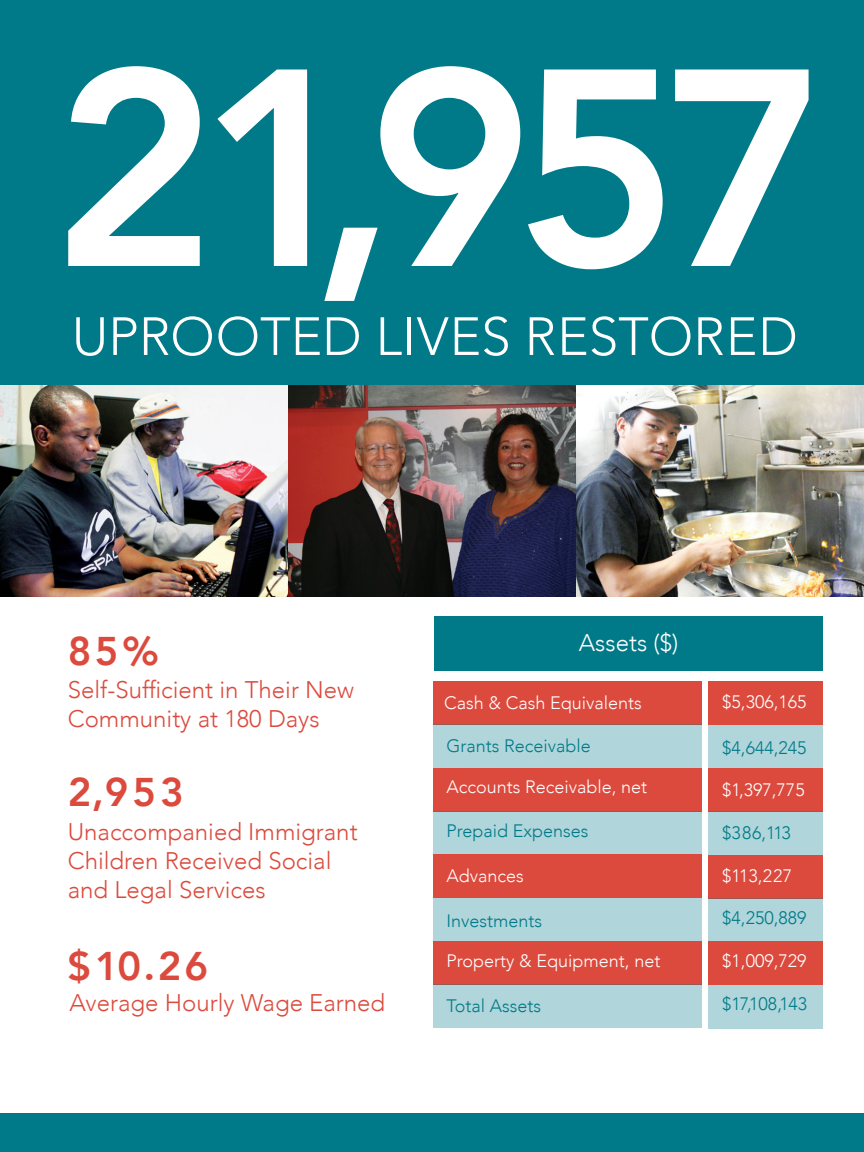
<style>
.page{position:relative;width:864px;height:1152px;background:#fff}
.page>*{position:absolute;margin:0;border:0;box-sizing:border-box;transform-origin:0 0}
.t1{font:800 277.4px "Avenir";color:#fff}
.t2{font:300 53.2px "Avenir";color:#fff}
.t3{font:800 40px "Avenir";letter-spacing:.08em;color:#dc4a3d}
.t4{font:300 24px/28.8px "Avenir";color:#dc4a3d}
.t5{font:300 24px "Avenir";color:#fff}
.t6{font:300 18px "Avenir";color:#fff}
.t7{font:300 18px "Avenir";color:#007a88}
</style>
<div class="page">
<div style="left:0;top:0;width:864px;height:386px;background:#007a88"></div>
<img style="left:0;top:386px;width:864px;height:210px">
<div style="left:434px;top:616px;width:389px;height:55px;background:#007a88"></div>
<div style="left:433px;top:681px;width:269px;height:43px;background:#dc4a3d"></div>
<div style="left:433px;top:724px;width:269px;height:44px;background:#b0d5da"></div>
<div style="left:433px;top:768px;width:269px;height:43px;background:#dc4a3d"></div>
<div style="left:433px;top:811px;width:269px;height:44px;background:#b0d5da"></div>
<div style="left:433px;top:855px;width:269px;height:43px;background:#dc4a3d"></div>
<div style="left:433px;top:898px;width:269px;height:43px;background:#b0d5da"></div>
<div style="left:433px;top:941px;width:269px;height:44px;background:#dc4a3d"></div>
<div style="left:433px;top:985px;width:269px;height:43px;background:#b0d5da"></div>
<div style="left:709px;top:682px;width:114px;height:43px;background:#dc4a3d"></div>
<div style="left:709px;top:725px;width:114px;height:43px;background:#b0d5da"></div>
<div style="left:709px;top:768px;width:114px;height:44px;background:#dc4a3d"></div>
<div style="left:709px;top:812px;width:114px;height:43px;background:#b0d5da"></div>
<div style="left:709px;top:855px;width:114px;height:43px;background:#dc4a3d"></div>
<div style="left:709px;top:898px;width:114px;height:44px;background:#b0d5da"></div>
<div style="left:709px;top:942px;width:114px;height:43px;background:#dc4a3d"></div>
<div style="left:709px;top:985px;width:114px;height:43px;background:#b0d5da"></div>
<div style="left:0;top:1114px;width:864px;height:38px;background:#007a88"></div>
<h1 class="t1" style="left:52px;top:-46px;width:777px">21,957</h1>
<h2 class="t2" style="left:72px;top:305px;width:727px">UPROOTED LIVES RESTORED</h2>
<h3 class="t3" style="left:68px;top:620px;width:92px">85%</h3>
<p class="t5" style="left:579px;top:629px;width:101px">Assets ($)</p>
<p class="t6" style="left:444px;top:693px;width:199px">Cash &amp; Cash Equivalents</p>
<p class="t6" style="left:722px;top:691px;width:86px">$5,306,165</p>
<p class="t7" style="left:722px;top:737px;width:86px">$4,644,245</p>
<p class="t6" style="left:722px;top:779px;width:84px">$1,397,775</p>
<p class="t7" style="left:722px;top:822px;width:70px">$386,113</p>
<p class="t6" style="left:722px;top:865px;width:71px">$113,227</p>
<p class="t7" style="left:722px;top:907px;width:86px">$4,250,889</p>
<p class="t6" style="left:722px;top:950px;width:86px">$1,009,729</p>
<p class="t7" style="left:722px;top:993px;width:86px">$17,108,143</p>
<p class="t4" style="left:68px;top:675px;width:288px">Self-Sufficient in Their New<br>Community at 180 Days</p>
<p class="t7" style="left:447px;top:735px;width:146px">Grants Receivable</p>
<p class="t6" style="left:447px;top:776px;width:202px">Accounts Receivable, net</p>
<p class="t7" style="left:447px;top:820px;width:144px">Prepaid Expenses</p>
<p class="t6" style="left:447px;top:865px;width:79px">Advances</p>
<p class="t7" style="left:447px;top:910px;width:97px">Investments</p>
<p class="t6" style="left:447px;top:950px;width:215px">Property &amp; Equipment, net</p>
<p class="t7" style="left:447px;top:995px;width:96px">Total Assets</p>
<h3 class="t3" style="left:68px;top:761px;width:118px">2,953</h3>
<p class="t4" style="left:68px;top:817px;width:291px">Unaccompanied Immigrant<br>Children Received Social and Legal Services</p>
<h3 class="t3" style="left:68px;top:935px;width:142px">$10.26</h3>
<p class="t4" style="left:70px;top:989px;width:317px">Average Hourly Wage Earned</p>
</div>
